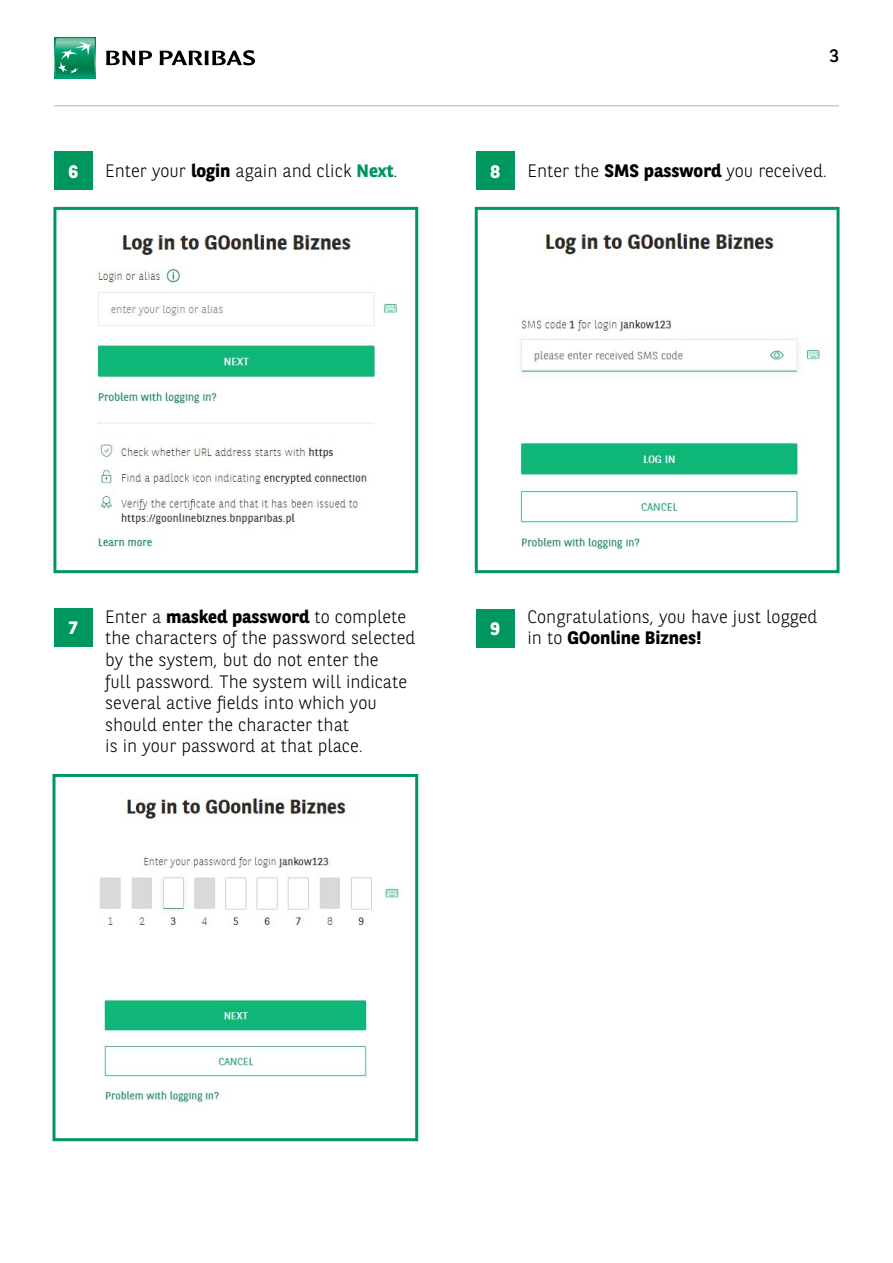
<style>
.page{position:relative;width:893px;height:1263px;background:#fff}
.page>*{position:absolute;margin:0;border:0;box-sizing:border-box;transform-origin:0 0}
.t1{font:300 18px/21.6px "BNPP Sans";color:#000}
.t2{font:700 18px "BNPP Sans";color:#fff}
.t3{font:18px "BNPP Sans";color:#000}
.s1{font-weight:700}
.s2{font-weight:700;color:#00975f}
</style>
<div class="page">
<div style="left:54px;top:37px;width:42px;height:42px;background:#009d6d"></div>
<svg style="left:55px;top:38px;width:40px;height:37px"></svg>
<svg style="left:106px;top:51px;width:46px;height:14px"></svg>
<svg style="left:160px;top:50px;width:95px;height:15px"></svg>
<hr style="left:54px;top:105px;width:785px;height:1px;background:#b3b2b2">
<img style="left:99px;top:798px;width:301px;height:305px">
<div style="left:52px;top:774px;width:366px;height:367px;border:3px solid #00975f"></div>
<div style="left:54px;top:152px;width:38px;height:38px;background:#00975f"></div>
<div style="left:476px;top:152px;width:38px;height:38px;background:#00975f"></div>
<div style="left:54px;top:608px;width:38px;height:38px;background:#00975f"></div>
<img style="left:97px;top:232px;width:301px;height:315px">
<div style="left:53px;top:207px;width:365px;height:366px;border:3px solid #00975f"></div>
<img style="left:519px;top:232px;width:302px;height:319px">
<div style="left:475px;top:207px;width:364px;height:366px;border:3px solid #00975f"></div>
<div style="left:476px;top:609px;width:38px;height:38px;background:#00975f"></div>
<p class="t3" style="left:829px;top:44px;width:11px">3</p>
<p class="t1" style="left:105px;top:159px;width:294px">Enter your <span class="s1">login</span> again and click <span class="s2">Next</span>.</p>
<p class="t1" style="left:527px;top:159px;width:301px">Enter the <span class="s1">SMS password</span> you received.</p>
<p class="t2" style="left:68px;top:159px;width:11px">6</p>
<p class="t2" style="left:491px;top:159px;width:11px">8</p>
<p class="t2" style="left:68px;top:615px;width:11px">7</p>
<p class="t1" style="left:105px;top:605px;width:312px">Enter a <span class="s1">masked password</span> to complete the characters of the password selected by the system, but do not enter the<br>full password. The system will indicate several active fields into which you should enter the character that<br>is in your password at that place.</p>
<p class="t2" style="left:491px;top:616px;width:11px">9</p>
<p class="t1" style="left:527px;top:605px;width:291px">Congratulations, you have just logged in to <span class="s1">GOonline Biznes!</span></p>
</div>
